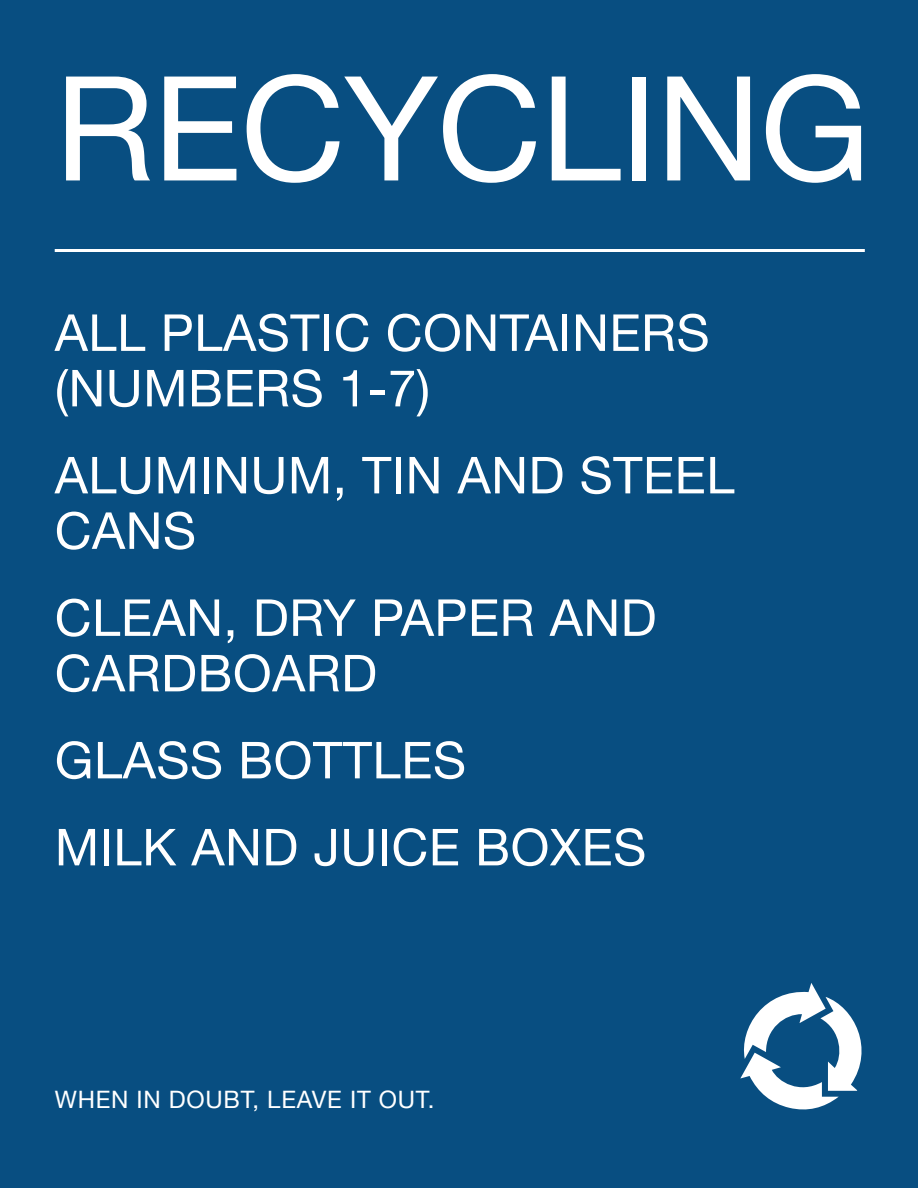
<style>
.page{position:relative;width:918px;height:1188px;background:#084e81}
.page>*{position:absolute;margin:0;border:0;box-sizing:border-box;transform-origin:0 0}
.t1{font:145.5px "Helvetica Neue";letter-spacing:-.01em;color:#fff}
.t2{font:51px/55.5px "Helvetica Neue";letter-spacing:.01em;color:#fff}
.t3{font:24px "Helvetica Neue";letter-spacing:.03em;color:#fff}
</style>
<div class="page">
<hr style="left:55px;top:249px;width:810px;height:3px;background:#fff">
<svg style="left:740px;top:983px;width:122px;height:127px"></svg>
<h1 class="t1" style="left:55px;top:24px;width:817px">RECYCLING</h1>
<p class="t2" style="left:55px;top:308px;width:656px">ALL PLASTIC CONTAINERS (NUMBERS 1-7)</p>
<p class="t2" style="left:55px;top:450px;width:681px">ALUMINUM, TIN AND STEEL<br>CANS</p>
<p class="t2" style="left:55px;top:593px;width:603px">CLEAN, DRY PAPER AND<br>CARDBOARD</p>
<p class="t2" style="left:55px;top:720px;width:593px;line-height:87px">GLASS BOTTLES<br>MILK AND JUICE BOXES</p>
<p class="t3" style="left:55px;top:1082px;width:381px">WHEN IN DOUBT, LEAVE IT OUT.</p>
</div>
